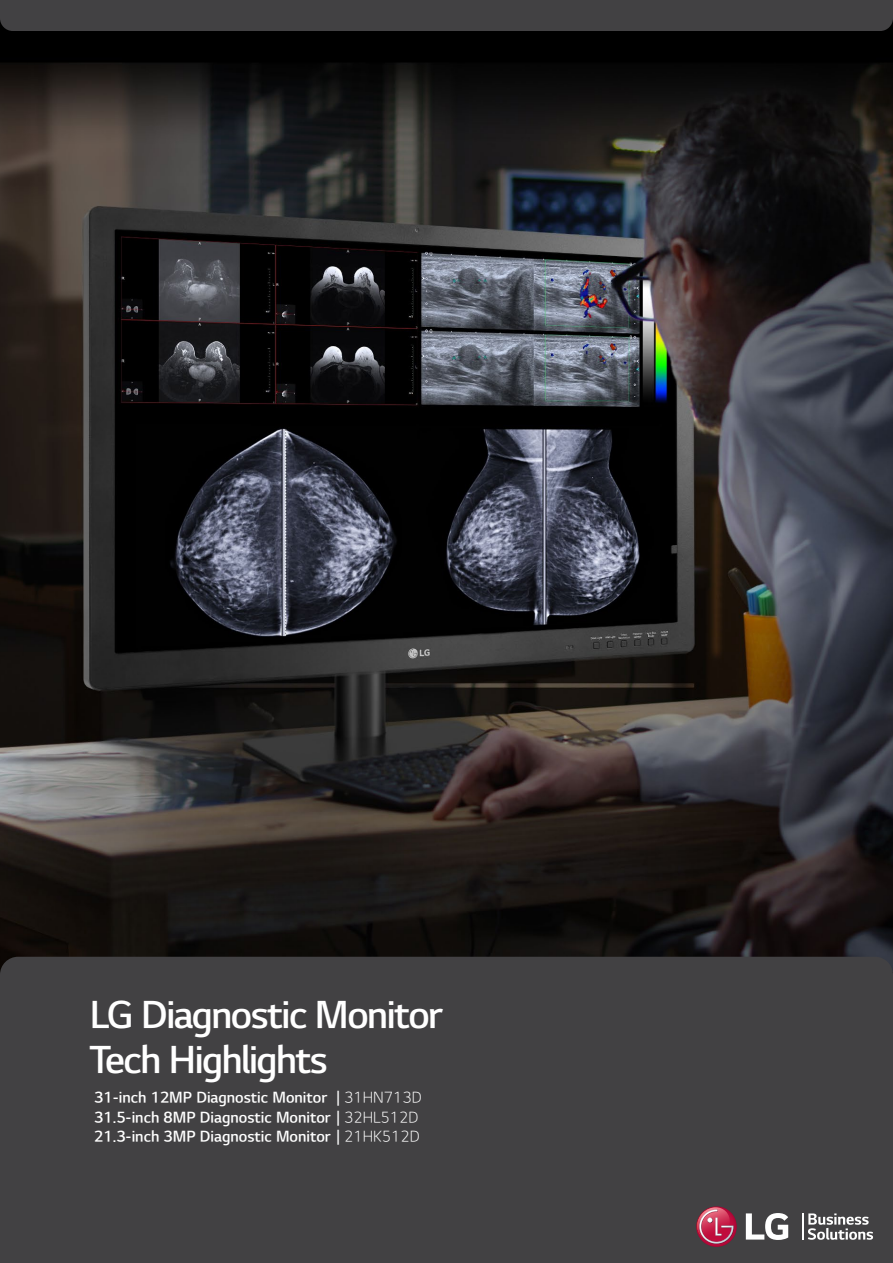
<style>
.page{position:relative;width:893px;height:1263px;background:#fff}
.page>*{position:absolute;margin:0;border:0;box-sizing:border-box;transform-origin:0 0}
.t1{font:37.5px/45px "LG Sm Haotf TSB";letter-spacing:-.04em;color:#fff}
.t2{font:15px/19.8px "LG Sm Haotf TSB";color:#fff}
.t3{font:15px "LG Sm Haotf TL";color:#fff}
.s1{font-family:"LG Sm Haotf TSB"}
.s2{font-family:"LG Sm Haotf TL"}
</style>
<div class="page">
<img style="left:0;top:31px;width:893px;height:926px">
<div style="left:0;top:957px;width:893px;height:306px;background:#424143"></div>
<div style="left:0;top:0;width:893px;height:31px;background:#424143"></div>
<svg style="left:808px;top:1213px;width:65px;height:27px"></svg>
<hr style="left:802px;top:1213px;width:2px;height:26px;background:#fff">
<svg style="left:746px;top:1213px;width:42px;height:27px"></svg>
<svg style="left:696px;top:1206px;width:41px;height:41px"></svg>
<svg style="left:695px;top:1207px;width:39px;height:37px"></svg>
<h1 class="t1" style="left:90px;top:995px;width:355px">LG Diagnostic Monitor<br>Tech Highlights</h1>
<p class="t3" style="left:336px;top:1090px;width:87px"><span class="s1">|</span> 31HN713D</p>
<p class="t2" style="left:94px;top:1088px;width:327px">31-inch 12MP Diagnostic Monitor<br>31.5-inch 8MP Diagnostic Monitor | <span class="s2">32HL512D<br></span>21.3-inch 3MP Diagnostic Monitor | <span class="s2">21HK512D</span></p>
</div>
